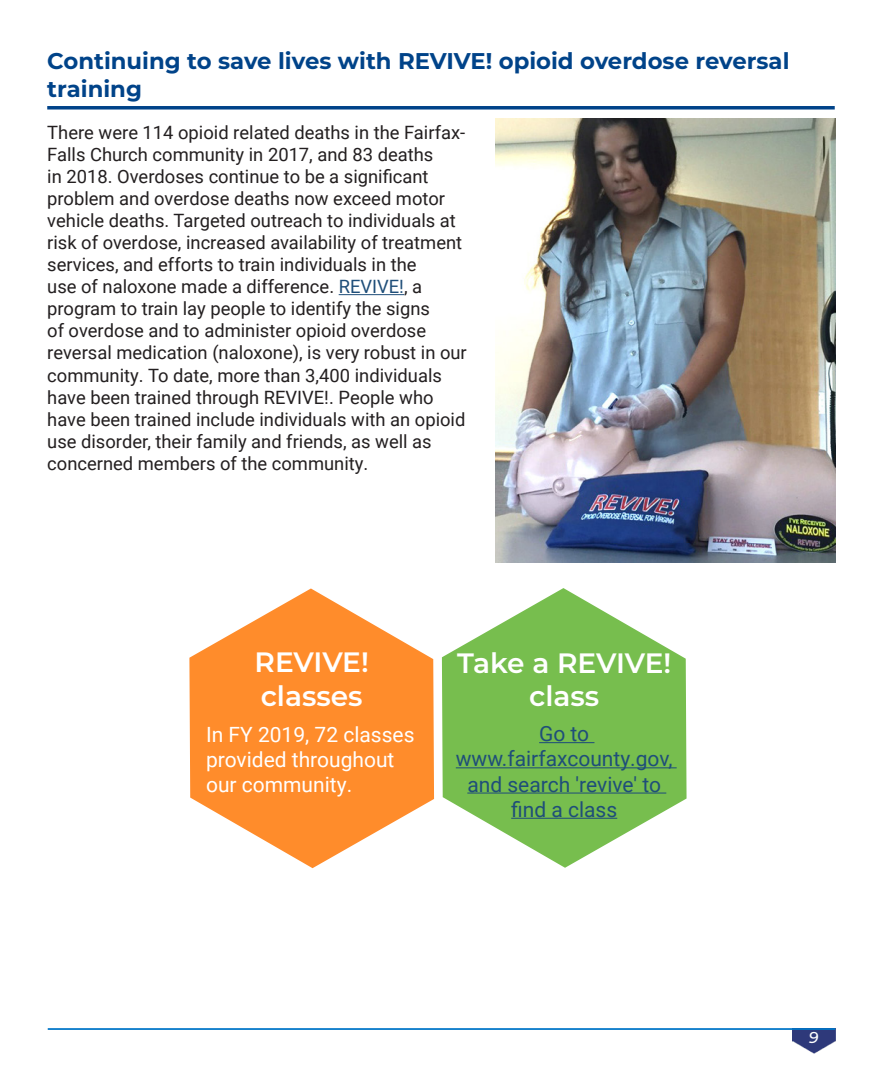
<style>
.page{position:relative;width:882px;height:1071px;background:#fff}
.page>*{position:absolute;margin:0;border:0;box-sizing:border-box;transform-origin:0 0}
.Photo_caption{font:600 28px/33.6px "Montserrat";letter-spacing:-.005em;color:#fff}
.Main_Heading{font:700 22.75px/27.3px "Montserrat";color:#004389}
.Body_text{font:21px/25.2px "Roboto";color:#1f4e79;text-align:center}
.Body_text-2{font:21px/25.2px "Roboto";color:#fff}
.Body_text-3{font:18.38px/22.1px "Roboto";color:#231f20}
.t1{font:italic 500 15.75px "Montserrat Alternates";color:#fff}
.s1{color:#1f4e79}
</style>
<div class="page">
<img style="left:792px;top:1030px;width:43px;height:24px">
<hr style="left:48px;top:1028px;width:787px;height:2px;background:#0076c8">
<svg style="left:47px;top:106px;width:788px;height:4px;background:#1f5997"></svg>
<hr style="left:339px;top:294px;width:65px;height:1px;background:#1f4e79">
<img style="left:496px;top:118px;width:340px;height:445px">
<svg style="left:189px;top:588px;width:245px;height:280px;fill:#ff8c2b"></svg>
<svg style="left:442px;top:588px;width:245px;height:280px;fill:#77be4e"></svg>
<hr style="left:539px;top:742px;width:55px;height:1px;background:#1f4e79">
<hr style="left:456px;top:767px;width:221px;height:1px;background:#1f4e79">
<hr style="left:467px;top:793px;width:199px;height:1px;background:#1f4e79">
<hr style="left:511px;top:818px;width:106px;height:1px;background:#1f4e79">
<p class="Main_Heading" style="left:47px;top:46px;width:744px">Continuing to save lives with REVIVE! opioid overdose reversal training</p>
<p class="Body_text-3" style="left:47px;top:121px;width:421px">There were 114 opioid related deaths in the Fairfax-Falls Church community in 2017, and 83 deaths<br>in 2018. Overdoses continue to be a significant problem and overdose deaths now exceed motor vehicle deaths. Targeted outreach to individuals at risk of overdose, increased availability of treatment services, and efforts to train individuals in the<br>use of naloxone made a difference. <span class="s1">REVIVE!</span>, a program to train lay people to identify the signs<br>of overdose and to administer opioid overdose reversal medication (naloxone), is very robust in our community. To date, more than 3,400 individuals have been trained through REVIVE!. People who have been trained include individuals with an opioid use disorder, their family and friends, as well as concerned members of the community.</p>
<p class="Photo_caption" style="left:255px;top:644px;width:116px">REVIVE! classes</p>
<p class="Body_text-2" style="left:206px;top:721px;width:210px">In FY 2019, 72 classes provided throughout our community.</p>
<p class="Photo_caption" style="left:457px;top:645px;width:216px;text-align:center">Take a REVIVE! class</p>
<p class="Body_text" style="left:456px;top:720px;width:218px">Go to www.fairfaxcounty.gov, and search 'revive' to find a class</p>
<p class="t1" style="left:809px;top:1026px;width:11px">9</p>
</div>
